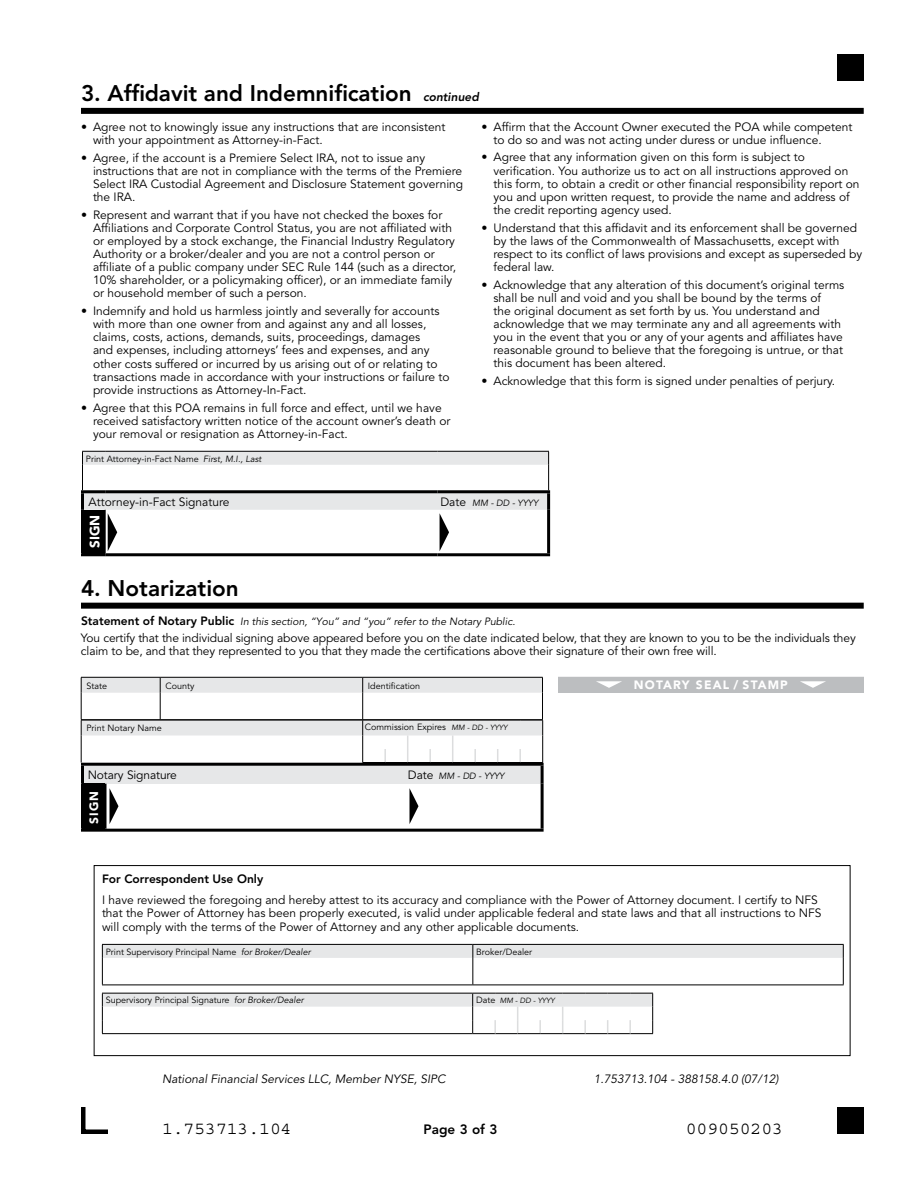
<style>
.page{position:relative;width:918px;height:1188px;background:#fff}
.page>*{position:absolute;margin:0;border:0;box-sizing:border-box;transform-origin:0 0}
.t1{font:800 22.5px "Avenir LT Std";color:#000}
.t2{font:18px "Courier Std";color:#000}
.t3{font:800 13.5px "Avenir LT Std";color:#000}
.t4{font:900 13.5px "Avenir LT Std";color:#fff}
.t5{font:12px/13.2px "Avenir LT Std";color:#000}
.t6{font:italic 12px "Avenir LT Std";color:#000}
.t7{font:800 12px "Avenir LT Std";color:#000}
.t8{font:900 12px "Avenir LT Std";letter-spacing:.1em;color:#fff}
.t9{font:italic 800 12px "Avenir LT Std";color:#000}
.t10{font:italic 10.5px "Avenir LT Std";color:#000}
.t11{font:9px "Avenir LT Std";color:#000}
.t12{font:italic 9px "Avenir LT Std";letter-spacing:-.005em;color:#000}
.t13{font:italic 7.5px "Avenir LT Std";color:#000}
.s1{font-style:italic}
.s2{font-style:normal;font-size:12px}
.s3{font-weight:800;font-style:normal;font-size:12px}
.s4{font-style:italic;font-size:7.5px}
.s5{font-style:normal;font-size:9px}
</style>
<div class="page">
<svg style="left:102px;top:944px;width:742px;height:41px"></svg>
<hr style="left:102px;top:985px;width:371px;height:1px;background:#000">
<hr style="left:473px;top:985px;width:371px;height:1px;background:#000">
<svg style="left:102px;top:993px;width:551px;height:41px"></svg>
<div style="left:94px;top:865px;width:756px;height:191px;border:1px solid #000"></div>
<div style="left:81px;top:108px;width:783px;height:6px;background:#000"></div>
<div style="left:82px;top:510px;width:23px;height:45px;background:#000"></div>
<hr style="left:547px;top:493px;width:3px;height:17px;background:#000">
<hr style="left:547px;top:510px;width:3px;height:43px;background:#000">
<hr style="left:81px;top:510px;width:3px;height:43px;background:#000">
<hr style="left:105px;top:510px;width:1px;height:43px;background:#000">
<hr style="left:81px;top:490px;width:24px;height:3px;background:#000">
<hr style="left:81px;top:493px;width:3px;height:17px;background:#000">
<hr style="left:437px;top:490px;width:113px;height:3px;background:#000">
<hr style="left:81px;top:553px;width:24px;height:3px;background:#000">
<hr style="left:105px;top:553px;width:332px;height:3px;background:#000">
<hr style="left:437px;top:553px;width:113px;height:3px;background:#000">
<svg style="left:82px;top:451px;width:467px;height:100px"></svg>
<div style="left:81px;top:603px;width:783px;height:6px;background:#000"></div>
<svg style="left:81px;top:677px;width:462px;height:86px"></svg>
<div style="left:82px;top:764px;width:460px;height:20px;background:#e6e7e8"></div>
<div style="left:82px;top:784px;width:23px;height:46px;background:#000"></div>
<hr style="left:104px;top:784px;width:2px;height:45px;background:#000">
<hr style="left:541px;top:784px;width:3px;height:45px;background:#000">
<hr style="left:105px;top:829px;width:439px;height:3px;background:#000">
<hr style="left:81px;top:763px;width:24px;height:3px;background:#000">
<hr style="left:81px;top:766px;width:3px;height:18px;background:#000">
<hr style="left:105px;top:763px;width:439px;height:3px;background:#000">
<hr style="left:541px;top:766px;width:3px;height:18px;background:#000">
<hr style="left:81px;top:784px;width:3px;height:45px;background:#000">
<hr style="left:81px;top:829px;width:24px;height:3px;background:#000">
<svg style="left:110px;top:789px;width:8px;height:34px"></svg>
<svg style="left:410px;top:789px;width:8px;height:34px"></svg>
<div style="left:558px;top:677px;width:306px;height:15px;background:#bcbec0"></div>
<hr style="left:558px;top:692px;width:306px;height:1px;background:#bcbec0">
<svg style="left:596px;top:681px;width:26px;height:7px"></svg>
<svg style="left:800px;top:681px;width:26px;height:7px"></svg>
<div style="left:837px;top:54px;width:27px;height:27px;background:#000"></div>
<div style="left:837px;top:1107px;width:27px;height:27px;background:#000"></div>
<svg style="left:81px;top:1107px;width:27px;height:27px"></svg>
<h1 class="t1" style="left:81px;top:80px;width:332px">3. Affidavit and Indemnification</h1>
<p class="t5" style="left:93px;top:120px;width:354px;text-indent:-12px">• Agree not to knowingly issue any instructions that are inconsistent with your appointment as Attorney-in-Fact.</p>
<p class="t5" style="left:93px;top:151px;width:372px;text-indent:-12px">• Agree, if the account is a Premiere Select IRA, not to issue any instructions that are not in compliance with the terms of the Premiere Select IRA Custodial Agreement and Disclosure Statement governing the IRA.</p>
<p class="t5" style="left:93px;top:208px;width:365px;text-indent:-12px">• Represent and warrant that if you have not checked the boxes for Affiliations and Corporate Control Status, you are not affiliated with or employed by a stock exchange, the Financial Industry Regulatory Authority or a broker/dealer and you are not a control person or affiliate of a public company under SEC Rule 144 (such as a director, 10% shareholder, or a policymaking officer), or an immediate family or household member of such a person.</p>
<p class="t5" style="left:93px;top:305px;width:358px;text-indent:-12px">• Indemnify and hold us harmless jointly and severally for accounts with more than one owner from and against any and all losses, claims, costs, actions, demands, suits, proceedings, damages<br>and expenses, including attorneys’ fees and expenses, and any other costs suffered or incurred by us arising out of or relating to transactions made in accordance with your instructions or failure to provide instructions as Attorney-In-Fact.</p>
<p class="t5" style="left:93px;top:401px;width:359px;text-indent:-12px">• Agree that this POA remains in full force and effect, until we have received satisfactory written notice of the account owner’s death or your removal or resignation as Attorney-in-Fact.</p>
<p class="t9" style="left:423px;top:90px;width:58px">continued</p>
<p class="t5" style="left:494px;top:120px;width:361px;text-indent:-12px">• Affirm that the Account Owner executed the POA while competent to do so and was not acting under duress or undue influence.</p>
<p class="t5" style="left:494px;top:151px;width:368px;text-indent:-12px">• Agree that any information given on this form is subject to verification. You authorize us to act on all instructions approved on this form, to obtain a credit or other financial responsibility report on you and upon written request, to provide the name and address of the credit reporting agency used.</p>
<p class="t5" style="left:494px;top:221px;width:370px;text-indent:-12px">• Understand that this affidavit and its enforcement shall be governed by the laws of the Commonwealth of Massachusetts, except with respect to its conflict of laws provisions and except as superseded by federal law.</p>
<p class="t5" style="left:494px;top:278px;width:352px;text-indent:-12px">• Acknowledge that any alteration of this document’s original terms shall be null and void and you shall be bound by the terms of<br>the original document as set forth by us. You understand and acknowledge that we may terminate any and all agreements with you in the event that you or any of your agents and affiliates have reasonable ground to believe that the foregoing is untrue, or that this document has been altered.</p>
<p class="t5" style="left:482px;top:375px;width:355px">• Acknowledge that this form is signed under penalties of perjury.</p>
<p class="t11" style="left:86px;top:453px;width:177px">Print Attorney-in-Fact Name <span class="s1">First, M.I., Last</span></p>
<p class="t5" style="left:88px;top:496px;width:143px">Attorney-in-Fact Signature</p>
<p class="t12" style="left:440px;top:498px;width:99px"><span class="s2">Date</span> mm - dd - yyyy</p>
<p class="t4" style="left:87px;top:548px;width:35px;rotate:-90deg">SIGN</p>
<h1 class="t1" style="left:81px;top:574px;width:159px">4. Notarization</h1>
<p class="t10" style="left:81px;top:616px;width:436px"><span class="s3">Statement of Notary Public</span> In this section, “You” and “you” refer to the Notary Public.</p>
<p class="t5" style="left:81px;top:631px;width:776px">You certify that the individual signing above appeared before you on the date indicated below, that they are known to you to be the individuals they claim to be, and that they represented to you that they made the certifications above their signature of their own free will.</p>
<p class="t11" style="left:86px;top:680px;width:22px">State</p>
<p class="t11" style="left:165px;top:680px;width:31px">County</p>
<p class="t11" style="left:368px;top:680px;width:54px">Identification</p>
<p class="t11" style="left:86px;top:723px;width:77px">Print Notary Name</p>
<p class="t11" style="left:365px;top:722px;width:131px">Commission Expires <span class="s4">MM - DD - YYYY</span></p>
<p class="t5" style="left:88px;top:768px;width:91px">Notary Signature</p>
<p class="t12" style="left:408px;top:770px;width:98px"><span class="s2">Date</span> mm - dd - yyyy</p>
<p class="t8" style="left:87px;top:824px;width:35px;rotate:-90deg">SIGN</p>
<p class="t8" style="left:634px;top:678px;width:156px">NOTARY SEAL / STAMP</p>
<p class="t7" style="left:102px;top:871px;width:163px">For Correspondent Use Only</p>
<p class="t5" style="left:102px;top:893px;width:721px">I have reviewed the foregoing and hereby attest to its accuracy and compliance with the Power of Attorney document. I certify to NFS that the Power of Attorney has been properly executed, is valid under applicable federal and state laws and that all instructions to NFS will comply with the terms of the Power of Attorney and any other applicable documents.</p>
<p class="t11" style="left:106px;top:946px;width:206px">Print Supervisory Principal Name <span class="s1">for Broker/Dealer</span></p>
<p class="t11" style="left:476px;top:946px;width:57px">Broker/Dealer</p>
<p class="t11" style="left:106px;top:995px;width:199px">Supervisory Principal Signature <span class="s1">for Broker/Dealer</span></p>
<p class="t13" style="left:476px;top:997px;width:80px"><span class="s5">Date</span> mm - dd - yyyy</p>
<p class="t6" style="left:162px;top:1072px;width:285px">National Financial Services LLC, Member NYSE, SIPC</p>
<p class="t6" style="left:594px;top:1072px;width:186px">1.753713.104 - 388158.4.0 (07/12)</p>
<h2 class="t2" style="left:162px;top:1118px;width:131px">1.753713.104</h2>
<p class="t3" style="left:424px;top:1121px;width:75px">Page 3 of 3</p>
<h2 class="t2" style="left:686px;top:1118px;width:99px">009050203</h2>
</div>
